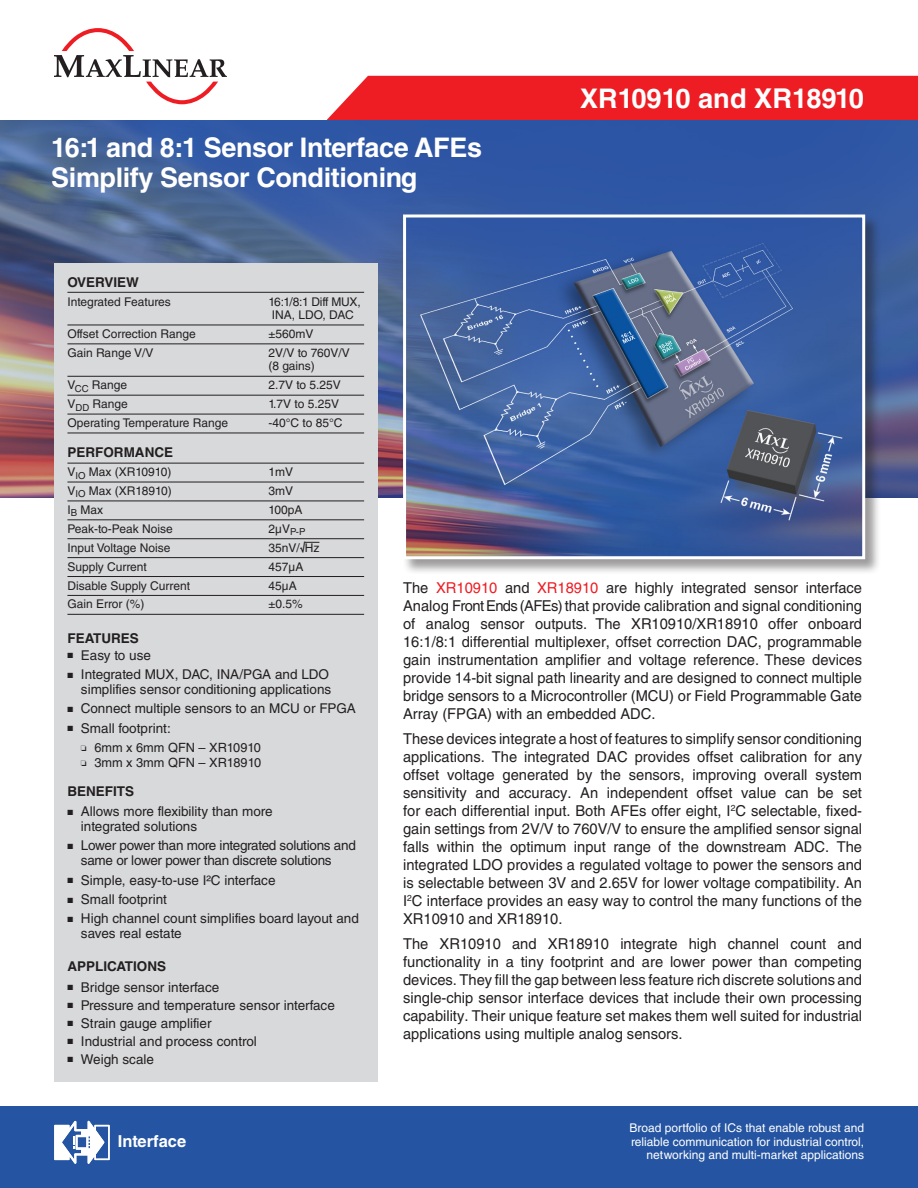
<style>
.page{position:relative;width:918px;height:1188px;background:#fff}
.page>*{position:absolute;margin:0;border:0;box-sizing:border-box;transform-origin:0 0}
.Headline_Part_Number{font:700 27.3px "Helvetica LT Std";color:#fff}
.Headline_-_Title{font:700 27px/30px "Helvetica LT Std";letter-spacing:-.015em;color:#fff}
.Table_Body_Center_Do{font:700 16.5px "Helvetica LT Std";color:#fff}
.Body_Text{font:15px/18px "Helvetica LT Std";color:#231f20;text-align:justify}
.t1{font:13.5px/15px "Helvetica LT Std";color:#231f20}
.t2{font:13.5px/15px "Helvetica LT Std";letter-spacing:-.02em;color:#231f20}
.Feature_App_Head{font:700 13.5px "Helvetica LT Std";color:#231f20}
.Features_Overview{font:700 13.5px "Helvetica LT Std";color:#231f20}
.Feature_App_Head_Ove{font:700 13.5px "Helvetica LT Std";color:#231f20}
.t3{font:12.75px "Helvetica LT Std";color:#231f20}
.Features_Overview-2{font:12px/13.5px "Helvetica LT Std";color:#231f20}
.Table_Body_Center_Do-2{font:12px/13.5px "Helvetica LT Std";color:#fff;text-align:right}
.s1{font-size:27px}
.s2{color:#ee1d23}
</style>
<div class="page">
<div style="left:325px;top:76px;width:593px;height:45px;background:#ee1d23"></div>
<svg style="left:54px;top:28px;width:173px;height:76px"></svg>
<img style="left:0;top:121px;width:918px;height:377px">
<div style="left:402px;top:214px;width:479px;height:361px;background:#231f20;opacity:.45"></div>
<img style="left:407px;top:218px;width:454px;height:337px">
<div style="left:403px;top:214px;width:462px;height:345px;border:3px solid #fff"></div>
<div style="left:0;top:1106px;width:918px;height:82px;background:#2555a2"></div>
<svg style="left:54px;top:1121px;width:56px;height:43px"></svg>
<div style="left:54px;top:264px;width:324px;height:818px;background:#d8d9db"></div>
<hr style="left:67px;top:292px;width:297px;height:1px;background:#231f20">
<hr style="left:67px;top:325px;width:297px;height:1px;background:#231f20">
<hr style="left:67px;top:344px;width:297px;height:1px;background:#231f20">
<hr style="left:67px;top:376px;width:297px;height:1px;background:#231f20">
<hr style="left:67px;top:395px;width:297px;height:1px;background:#231f20">
<hr style="left:67px;top:414px;width:297px;height:1px;background:#231f20">
<hr style="left:67px;top:433px;width:297px;height:1px;background:#231f20">
<hr style="left:67px;top:463px;width:297px;height:1px;background:#231f20">
<hr style="left:67px;top:482px;width:297px;height:1px;background:#231f20">
<hr style="left:67px;top:501px;width:297px;height:1px;background:#231f20">
<hr style="left:67px;top:520px;width:297px;height:1px;background:#231f20">
<hr style="left:67px;top:538px;width:297px;height:1px;background:#231f20">
<hr style="left:67px;top:557px;width:297px;height:1px;background:#231f20">
<svg style="left:305px;top:542px;width:14px;height:1px"></svg>
<hr style="left:67px;top:576px;width:297px;height:1px;background:#231f20">
<hr style="left:67px;top:595px;width:297px;height:1px;background:#231f20">
<hr style="left:67px;top:614px;width:297px;height:1px;background:#231f20">
<p class="Headline_-_Title" style="left:51px;top:132px;width:432px">16:1 and 8:1 Sensor Interface AFEs<br>Simplify Sensor Conditioning</p>
<p class="Headline_Part_Number" style="left:580px;top:81px;width:285px"><span class="s1">XR</span>10910 and XR18910</p>
<p class="Feature_App_Head_Ove" style="left:67px;top:274px;width:73px">OVERVIEW</p>
<p class="Features_Overview-2" style="left:67px;top:295px;width:105px">Integrated Features</p>
<p class="Features_Overview-2" style="left:268px;top:295px;width:94px">16:1/8:1 Diff MUX,<br>INA, LDO, DAC</p>
<p class="Features_Overview-2" style="left:67px;top:327px;width:130px">Offset Correction Range</p>
<p class="Features_Overview-2" style="left:268px;top:327px;width:47px">±560mV</p>
<p class="Features_Overview-2" style="left:67px;top:346px;width:87px">Gain Range V/V</p>
<p class="Features_Overview-2" style="left:268px;top:346px;width:83px">2V/V to 760V/V (8 gains)</p>
<p class="Features_Overview-2" style="left:67px;top:378px;width:61px">V<sub>CC</sub> Range</p>
<p class="Features_Overview-2" style="left:268px;top:378px;width:74px">2.7V to 5.25V</p>
<p class="Features_Overview-2" style="left:67px;top:397px;width:62px">V<sub>DD</sub> Range</p>
<p class="Features_Overview-2" style="left:268px;top:397px;width:72px">1.7V to 5.25V</p>
<p class="Features_Overview-2" style="left:67px;top:416px;width:162px">Operating Temperature Range</p>
<p class="Features_Overview-2" style="left:268px;top:416px;width:76px">-40°C to 85°C</p>
<p class="Features_Overview" style="left:67px;top:444px;width:107px">PERFORMANCE</p>
<p class="Features_Overview-2" style="left:67px;top:465px;width:106px">V<sub>IO</sub> Max (XR10910)</p>
<p class="Features_Overview-2" style="left:268px;top:465px;width:26px">1mV</p>
<p class="Features_Overview-2" style="left:67px;top:484px;width:106px">V<sub>IO</sub> Max (XR18910)</p>
<p class="Features_Overview-2" style="left:268px;top:484px;width:26px">3mV</p>
<p class="Features_Overview-2" style="left:67px;top:503px;width:37px">I<sub>B</sub> Max</p>
<p class="Features_Overview-2" style="left:268px;top:503px;width:36px">100pA</p>
<p class="Features_Overview-2" style="left:67px;top:522px;width:107px">Peak-to-Peak Noise</p>
<p class="Features_Overview-2" style="left:268px;top:522px;width:39px">2µV<sub>P-P</sub></p>
<p class="Features_Overview-2" style="left:67px;top:541px;width:105px">Input Voltage Noise</p>
<p class="Features_Overview-2" style="left:268px;top:541px;width:52px">35nV/√Hz</p>
<p class="Features_Overview-2" style="left:67px;top:560px;width:81px">Supply Current</p>
<p class="Features_Overview-2" style="left:268px;top:560px;width:36px">457µA</p>
<p class="Features_Overview-2" style="left:67px;top:579px;width:124px">Disable Supply Current</p>
<p class="Features_Overview-2" style="left:268px;top:579px;width:30px">45μA</p>
<p class="Features_Overview-2" style="left:67px;top:597px;width:79px">Gain Error (%)</p>
<p class="Features_Overview-2" style="left:268px;top:597px;width:36px">±0.5%</p>
<p class="Feature_App_Head" style="left:67px;top:630px;width:73px">FEATURES</p>
<p class="t1" style="left:67px;top:648px;width:85px">■ Easy to use</p>
<p class="t1" style="left:67px;top:667px;width:265px;text-align:right">■ Integrated MUX, DAC, INA/PGA and LDO simplifies sensor conditioning applications</p>
<p class="t1" style="left:67px;top:701px;width:290px">■ Connect multiple sensors to an MCU or FPGA</p>
<p class="t1" style="left:67px;top:721px;width:105px">■ Small footprint:</p>
<p class="t3" style="left:81px;top:740px;width:182px">❏ 6mm x 6mm QFN – XR10910</p>
<p class="t3" style="left:81px;top:755px;width:182px">❏ 3mm x 3mm QFN – XR18910</p>
<p class="Feature_App_Head" style="left:67px;top:783px;width:68px">BENEFITS</p>
<p class="t1" style="left:81px;top:804px;width:193px;text-indent:-14px">■ Allows more flexibility than more integrated solutions</p>
<p class="t2" style="left:81px;top:838px;width:276px;text-indent:-14px">■ Lower power than more integrated solutions and same or lower power than discrete solutions</p>
<p class="t1" style="left:67px;top:872px;width:210px">■ Simple, easy-to-use I2C interface</p>
<p class="t1" style="left:67px;top:892px;width:101px">■ Small footprint</p>
<p class="t1" style="left:81px;top:911px;width:279px;text-indent:-14px">■ High channel count simplifies board layout and saves real estate</p>
<p class="Feature_App_Head" style="left:67px;top:958px;width:100px">APPLICATIONS</p>
<p class="t1" style="left:67px;top:979px;width:153px">■ Bridge sensor interface</p>
<p class="t1" style="left:67px;top:997px;width:269px">■ Pressure and temperature sensor interface</p>
<p class="t1" style="left:67px;top:1015px;width:146px">■ Strain gauge amplifier</p>
<p class="t1" style="left:67px;top:1033px;width:191px">■ Industrial and process control</p>
<p class="t1" style="left:67px;top:1051px;width:88px">■ Weigh scale</p>
<p class="Table_Body_Center_Do" style="left:118px;top:1131px;width:70px">Interface</p>
<p class="Body_Text" style="left:403px;top:579px;width:461px">The <span class="s2">XR10910</span> and <span class="s2">XR18910</span> are highly integrated sensor interface Analog Front Ends (AFEs) that provide calibration and signal conditioning of analog sensor outputs. The XR10910/XR18910 offer onboard 16:1/8:1 differential multiplexer, offset correction DAC, programmable gain instrumentation amplifier and voltage reference. These devices provide 14-bit signal path linearity and are designed to connect multiple bridge sensors to a Microcontroller (MCU) or Field Programmable Gate Array (FPGA) with an embedded ADC.</p>
<p class="Body_Text" style="left:403px;top:730px;width:461px">These devices integrate a host of features to simplify sensor conditioning applications. The integrated DAC provides offset calibration for any offset voltage generated by the sensors, improving overall system sensitivity and accuracy. An independent offset value can be set for each differential input. Both AFEs offer eight, I<sup>2</sup>C selectable, fixed&shy;gain settings from 2V/V to 760V/V to ensure the amplified sensor signal falls within the optimum input range of the downstream ADC. The integrated LDO provides a regulated voltage to power the sensors and is selectable between 3V and 2.65V for lower voltage compatibility. An I<sup>2</sup>C interface provides an easy way to control the many functions of the XR10910 and XR18910.</p>
<p class="Body_Text" style="left:403px;top:934px;width:461px">The XR10910 and XR18910 integrate high channel count and functionality in a tiny footprint and are lower power than competing devices. They fill the gap between less feature rich discrete solutions and single-chip sensor interface devices that include their own processing capability. Their unique feature set makes them well suited for industrial applications using multiple analog sensors.</p>
<p class="Table_Body_Center_Do-2" style="left:630px;top:1121px;width:236px">Broad portfolio of ICs that enable robust and reliable communication for industrial control, networking and multi-market applications</p>
</div>
